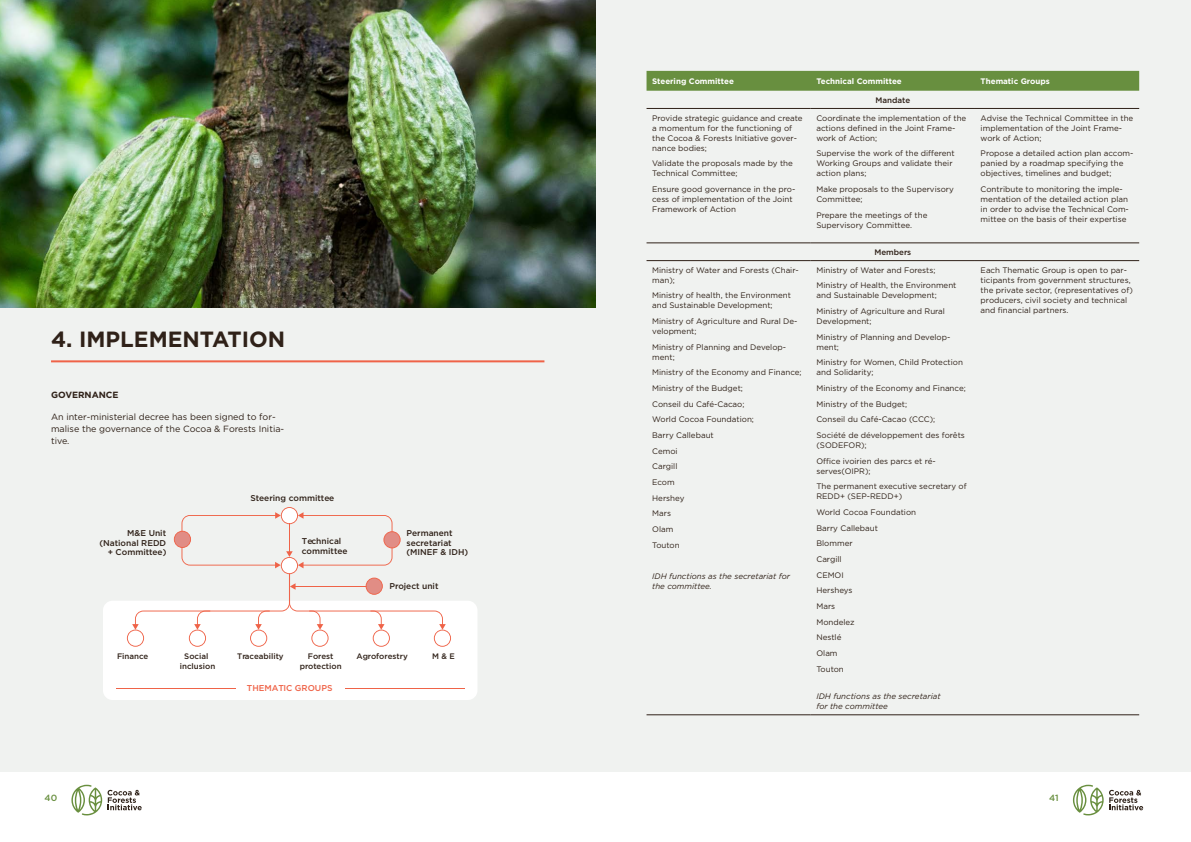
<style>
.page{position:relative;width:1191px;height:842px;background:#fff}
.page>*{position:absolute;margin:0;border:0;box-sizing:border-box;transform-origin:0 0}
.t1{font:700 22px "Gotham";color:#2f2118}
.t2{font:9px/12px "Gotham";color:#2f2118}
.t3{font:700 9px "Gotham";color:#2f2118}
.t4{font:500 9px "Gotham";color:#688f3f}
.t5{font:500 8.5px "Gotham";color:#ef6348}
.t6{font:500 8.4px/9.4px "Gotham";color:#2f2118}
.t7{font:8px/15.7px "Gotham";color:#2f2118}
.t8{font:italic 8px/10px "Gotham";color:#2f2118}
.t9{font:500 8px/10.3px "Gotham";color:#2f2118;text-align:center}
.t10{font:700 8px "Gotham";color:#fff}
.s1{font-family:"Arial"}
</style>
<div class="page">
<svg style="left:1109px;top:790px;width:34px;height:20px"></svg>
<svg style="left:1073px;top:785px;width:30px;height:30px"></svg>
<svg style="left:108px;top:790px;width:34px;height:20px"></svg>
<svg style="left:71px;top:785px;width:31px;height:30px"></svg>
<div style="left:0;top:0;width:1191px;height:771px;background:#f0f2f0"></div>
<hr style="left:51px;top:360px;width:493px;height:2px;background:#ef6348">
<div style="left:103px;top:601px;width:374px;height:99px;background:#fff;border-radius:10px"></div>
<svg style="left:127px;top:507px;width:324px;height:140px"></svg>
<hr style="left:116px;top:688px;width:119px;height:1px;background:#ef6348">
<hr style="left:345px;top:688px;width:120px;height:1px;background:#ef6348">
<img style="left:0;top:0;width:595px;height:308px">
<div style="left:646px;top:71px;width:493px;height:20px;background:#688f3f"></div>
<hr style="left:646px;top:108px;width:164px;height:1px;background:#2f2118">
<hr style="left:810px;top:108px;width:165px;height:1px;background:#2f2118">
<hr style="left:975px;top:108px;width:164px;height:1px;background:#2f2118">
<hr style="left:646px;top:243px;width:164px;height:1px;background:#2f2118">
<hr style="left:810px;top:243px;width:165px;height:1px;background:#2f2118">
<hr style="left:975px;top:243px;width:164px;height:1px;background:#2f2118">
<hr style="left:646px;top:260px;width:164px;height:1px;background:#2f2118">
<hr style="left:810px;top:260px;width:165px;height:1px;background:#2f2118">
<hr style="left:975px;top:260px;width:164px;height:1px;background:#2f2118">
<hr style="left:646px;top:715px;width:164px;height:1px;background:#2f2118">
<hr style="left:810px;top:715px;width:165px;height:1px;background:#2f2118">
<hr style="left:975px;top:715px;width:164px;height:1px;background:#2f2118">
<p class="t10" style="left:652px;top:76px;width:83px">Steering Committee</p>
<p class="t10" style="left:816px;top:76px;width:87px">Technical Committee</p>
<p class="t10" style="left:980px;top:76px;width:71px">Thematic Groups</p>
<p class="t9" style="left:875px;top:95px;width:36px">Mandate</p>
<p class="t7" style="left:652px;top:113px;width:152px;line-height:10px">Provide strategic guidance and create a momentum for the functioning of the Cocoa &amp; Forests Initiative gover&shy;nance bodies;</p>
<p class="t7" style="left:652px;top:158px;width:142px;line-height:10px">Validate the proposals made by the<br>Technical Committee;</p>
<p class="t7" style="left:652px;top:184px;width:145px;line-height:10px">Ensure good governance in the pro&shy;cess of implementation of the Joint<br>Framework of Action</p>
<p class="t7" style="left:816px;top:113px;width:151px;line-height:10px">Coordinate the implementation of the actions defined in the Joint Frame&shy;work of Action;</p>
<p class="t7" style="left:816px;top:148px;width:140px;line-height:10px">Supervise the work of the different<br>Working Groups and validate their action plans;</p>
<p class="t7" style="left:816px;top:184px;width:139px;line-height:10px">Make proposals to the Supervisory<br>Committee;</p>
<p class="t7" style="left:816px;top:210px;width:113px;line-height:10px">Prepare the meetings of the<br>Supervisory Committee.</p>
<p class="t7" style="left:980px;top:113px;width:154px;line-height:10px">Advise the Technical Committee in the implementation of the Joint Frame&shy;work of Action;</p>
<p class="t7" style="left:980px;top:148px;width:154px;line-height:10px">Propose a detailed action plan accom&shy;panied by a roadmap specifying the objectives, timelines and budget;</p>
<p class="t7" style="left:980px;top:184px;width:150px;line-height:10px">Contribute to monitoring the imple&shy;mentation of the detailed action plan in order to advise the Technical Com&shy;mittee on the basis of their expertise</p>
<h1 class="t1" style="left:51px;top:324px;width:236px">4. IMPLEMENTATION</h1>
<p class="t3" style="left:51px;top:389px;width:69px">GOVERNANCE</p>
<p class="t2" style="left:51px;top:410px;width:235px">An inter-ministerial decree has been signed to for&shy;malise the governance of the Cocoa &amp; Forests Initia&shy;tive.</p>
<p class="t6" style="left:250px;top:493px;width:85px">Steering committee</p>
<p class="t6" style="left:302px;top:537px;width:47px">Technical committee</p>
<p class="t6" style="left:99px;top:528px;width:68px;text-align:right">M&amp;E Unit (National REDD + Committee)</p>
<p class="t6" style="left:406px;top:528px;width:63px">Permanent secretariat (MINEF &amp; IDH)</p>
<p class="t9" style="left:117px;top:651px;width:33px">Finance</p>
<p class="t6" style="left:389px;top:581px;width:51px">Project unit</p>
<p class="t9" style="left:237px;top:651px;width:48px">Traceability</p>
<p class="t9" style="left:356px;top:651px;width:53px">Agroforestry</p>
<p class="t9" style="left:432px;top:651px;width:24px">M &amp; E</p>
<p class="t5" style="left:247px;top:682px;width:87px">THEMATIC GROUPS</p>
<p class="t9" style="left:180px;top:651px;width:37px">Social inclusion</p>
<p class="t9" style="left:300px;top:651px;width:43px">Forest protection</p>
<p class="t7" style="left:652px;top:265px;width:148px;line-height:10px">Ministry of Water and Forests (Chair&shy;man);</p>
<p class="t7" style="left:652px;top:290px;width:140px;line-height:10px">Ministry of health, the Environment and Sustainable Development;</p>
<p class="t7" style="left:652px;top:316px;width:147px;line-height:10px">Ministry of Agriculture and Rural De&shy;velopment;</p>
<p class="t7" style="left:652px;top:342px;width:135px;line-height:10px">Ministry of Planning and Develop&shy;ment;</p>
<p class="t7" style="left:652px;top:364px;width:151px">Ministry of the Economy and Finance;<br>Ministry of the Budget;<br>Conseil du Café-Cacao;<br>World Cocoa Foundation;<br>Barry Callebaut<br>Cemoi<br>Cargill<br>Ecom<br>Hershey<br>Mars<br>Olam<br>Touton</p>
<p class="t8" style="left:652px;top:571px;width:139px">IDH functions as the secretariat for the committee.</p>
<p class="t9" style="left:874px;top:247px;width:38px">Members</p>
<p class="t7" style="left:816px;top:262px;width:142px">Ministry of Water and Forests;<br>Ministry of Health, the Environment</p>
<p class="t7" style="left:816px;top:287px;width:130px">and Sustainable Development;<br>Ministry of Agriculture and Rural</p>
<p class="t7" style="left:816px;top:313px;width:135px">Development;<br>Ministry of Planning and Develop-</p>
<p class="t7" style="left:816px;top:339px;width:148px">ment;<br>Ministry for Women, Child Protection</p>
<p class="t7" style="left:816px;top:364px;width:151px">and Solidarity;<br>Ministry of the Economy and Finance;<br>Ministry of the Budget;<br>Conseil du Café-Cacao (CCC);<br>Société de développement des forêts</p>
<p class="t7" style="left:816px;top:437px;width:121px">(SODEFOR)<span class="s1">;<br></span>Office ivoirien des parcs et ré-</p>
<p class="t7" style="left:816px;top:463px;width:152px">serves(OIPR);<br>The permanent executive secretary of</p>
<p class="t7" style="left:816px;top:488px;width:101px">REDD+ (SEP-REDD+)<br>World Cocoa Foundation<br>Barry Callebaut<br>Blommer<br>Cargill<br>CEMOI<br>Hersheys<br>Mars<br>Mondelez<br>Nestlé<br>Olam<br>Touton</p>
<p class="t8" style="left:816px;top:691px;width:126px">IDH functions as the secretariat for the committee</p>
<p class="t7" style="left:980px;top:265px;width:154px;line-height:10px">Each Thematic Group is open to par&shy;ticipants from government structures, the private sector, (representatives of) producers, civil society and technical and financial partners.</p>
<p class="t4" style="left:45px;top:792px;width:14px">40</p>
<p class="t4" style="left:1049px;top:792px;width:11px">41</p>
</div>
